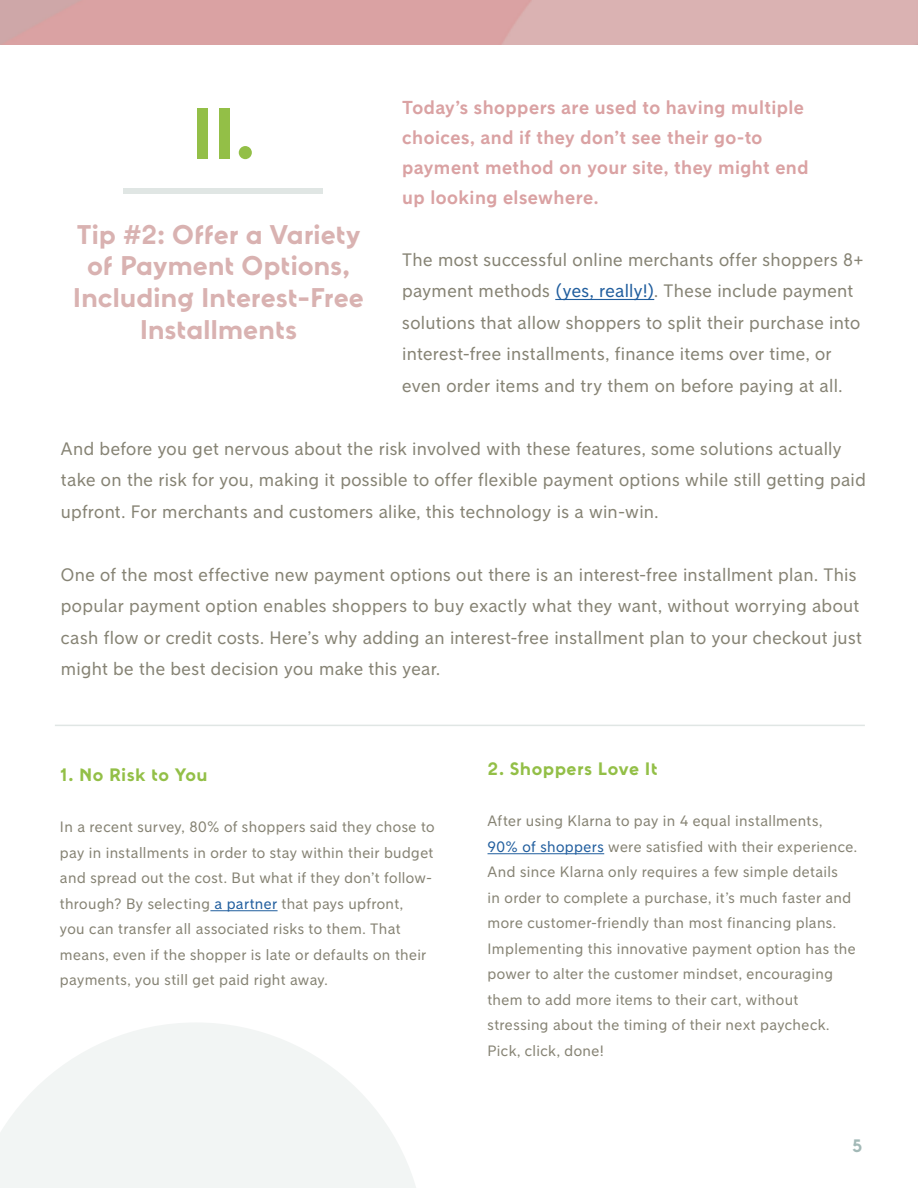
<style>
.page{position:relative;width:918px;height:1188px;background:#fff}
.page>*{position:absolute;margin:0;border:0;box-sizing:border-box;transform-origin:0 0}
.t1{font:700 72px "Klarna Headline";color:#93bf47}
.t2{font:700 27px/31.5px "Klarna Headline";letter-spacing:-.01em;color:#d9b2b1;text-align:center}
.t3{font:700 18.75px/30px "Klarna Sans";letter-spacing:.025em;color:#daa2a3}
.t4{font:18px/31.5px "Klarna Sans";letter-spacing:.02em;color:#868374}
.t5{font:700 18px "Klarna Headline";letter-spacing:.02em;color:#93bf47}
.t6{font:700 18px "Klarna Headline";color:#a3b9b7}
.t7{font:15px/25.5px "Klarna Sans";letter-spacing:.025em;color:#868374}
.s1{color:#215e9e}
</style>
<div class="page">
<hr style="left:555px;top:299px;width:99px;height:1px;background:#215e9e">
<div style="left:123px;top:188px;width:200px;height:5px;background:#e0e6e4"></div>
<hr style="left:210px;top:910px;width:68px;height:1px;background:#215e9e">
<hr style="left:488px;top:853px;width:116px;height:1px;background:#215e9e">
<hr style="left:55px;top:725px;width:810px;height:1px;background:#e0e6e4">
<svg style="left:0;top:1023px;width:416px;height:165px;fill:#f2f5f4"></svg>
<h1 class="t1" style="left:192px;top:89px;width:65px">II.</h1>
<h2 class="t2" style="left:73px;top:219px;width:292px">Tip #2: Offer a Variety of Payment Options,<br>Including Interest-Free<br>Installments</h2>
<p class="t3" style="left:402px;top:92px;width:408px">Today’s shoppers are used to having multiple choices, and if they don’t see their go-to payment method on your site, they might end up looking elsewhere.</p>
<p class="t4" style="left:402px;top:243px;width:463px">The most successful online merchants offer shoppers 8+ payment methods <span class="s1">(yes, really!)</span>. These include payment solutions that allow shoppers to split their purchase into interest-free installments, finance items over time, or even order items and try them on before paying at all.</p>
<p class="t4" style="left:61px;top:432px;width:806px">And before you get nervous about the risk involved with these features, some solutions actually take on the risk for you, making it possible to offer flexible payment options while still getting paid upfront. For merchants and customers alike, this technology is a win-win.</p>
<p class="t4" style="left:61px;top:558px;width:803px">One of the most effective new payment options out there is an interest-free installment plan. This popular payment option enables shoppers to buy exactly what they want, without worrying about cash flow or credit costs. Here’s why adding an interest-free installment plan to your checkout just might be the best decision you make this year.</p>
<p class="t5" style="left:60px;top:764px;width:149px">1. No Risk to You</p>
<p class="t7" style="left:60px;top:814px;width:376px">In a recent survey, 80% of shoppers said they chose to pay in installments in order to stay within their budget and spread out the cost. But what if they don’t follow&shy;through? By selecting <span class="s1">a partner</span> that pays upfront,<br>you can transfer all associated risks to them. That means, even if the shopper is late or defaults on their payments, you still get paid right away.</p>
<p class="t5" style="left:488px;top:758px;width:172px">2. Shoppers Love It</p>
<p class="t7" style="left:488px;top:808px;width:371px">After using Klarna to pay in 4 equal installments,<br><span class="s1">90% of shoppers</span> were satisfied with their experience.<br>And since Klarna only requires a few simple details<br>in order to complete a purchase, it’s much faster and more customer-friendly than most financing plans.<br>Implementing this innovative payment option has the power to alter the customer mindset, encouraging them to add more items to their cart, without stressing about the timing of their next paycheck.<br>Pick, click, done!</p>
<p class="t6" style="left:852px;top:1135px;width:12px">5</p>
</div>
